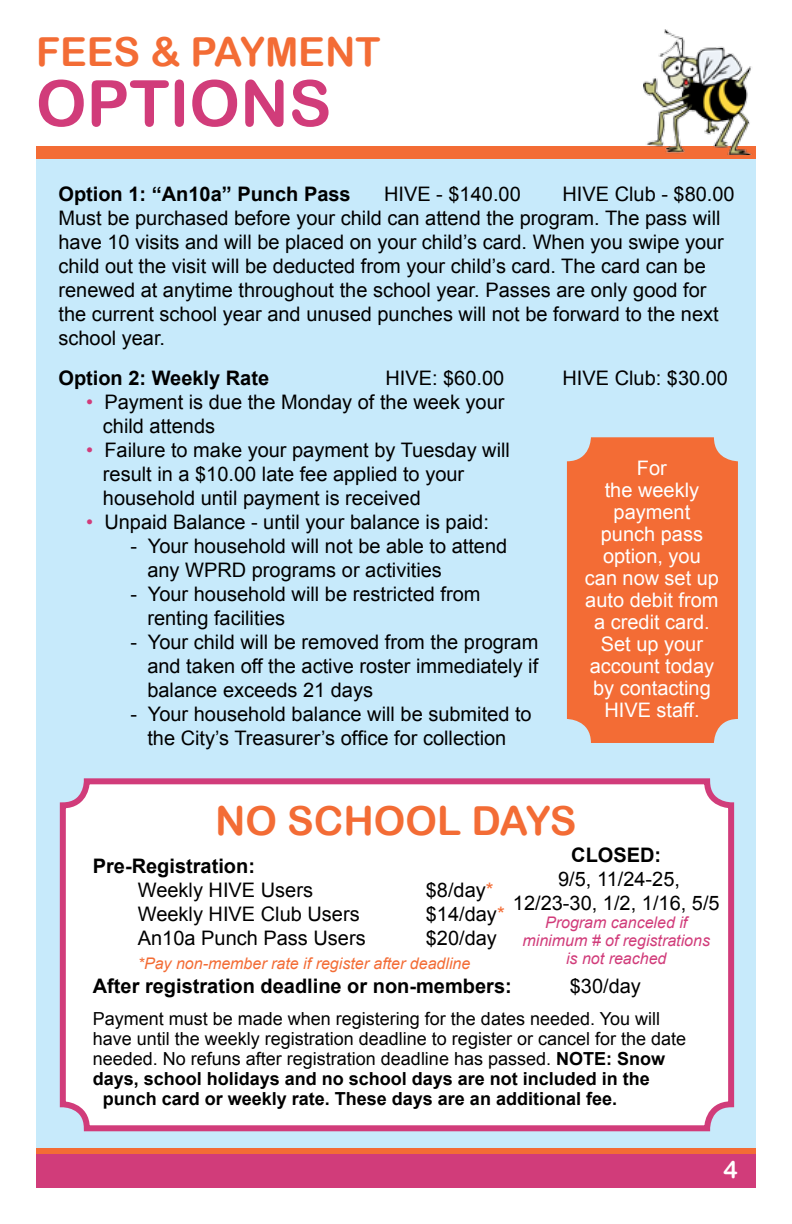
<style>
.page{position:relative;width:792px;height:1224px;background:#fff}
.page>*{position:absolute;margin:0;border:0;box-sizing:border-box;transform-origin:0 0}
.t1{font:64px "Arial Rounded MT Bold";color:#d13c7a}
.t2{font:40px "Arial Rounded MT Bold";color:#f36c35}
.t3{font:24px "Arial Rounded MT Bold";color:#fff}
.t4{font:20px/24px "Arial";color:#000}
.t5{font:20px/22px "Arial";color:#fff;text-align:center}
.t6{font:700 20px "Arial";color:#000}
.t7{font:18px "Arial";color:#000}
.t8{font:700 18px "Arial";color:#000}
.t9{font:italic 16px/18px "Arial";color:#d13c7a;text-align:center}
.t10{font:italic 16px "Arial";color:#f36c35}
.s1{color:#d13c7a}
.s2{color:#f36c35}
.s3{font-weight:700}
</style>
<div class="page">
<div style="left:36px;top:146px;width:720px;height:1008px;background:#c7eafb"></div>
<div style="left:63px;top:781px;width:668px;height:347px;background:#fff;border-radius:24px"></div>
<div style="left:60px;top:778px;width:674px;height:353px;border:6px solid #d13c7a;border-radius:24px"></div>
<div style="left:567px;top:437px;width:171px;height:306px;background:#f36c35;border-radius:24px"></div>
<div style="left:36px;top:1153px;width:720px;height:35px;background:#d13c7a"></div>
<div style="left:36px;top:147px;width:720px;height:12px;background:#f36c35"></div>
<div style="left:36px;top:1149px;width:720px;height:5px;background:#f36c35"></div>
<img style="left:644px;top:29px;width:111px;height:126px">
<h2 class="t2" style="left:36px;top:28px;width:346px">FEES &amp; PAYMENT</h2>
<h1 class="t1" style="left:36px;top:66px;width:297px">OPTIONS</h1>
<p class="t4" style="left:58px;top:183px;width:678px;text-indent:504px">HIVE Club - $80.00<br>Must be purchased before your child can attend the program. The pass will have 10 visits and will be placed on your child’s card. When you swipe your child out the visit will be deducted from your child’s card. The card can be renewed at anytime throughout the school year. Passes are only good for the current school year and unused punches will not be forward to the next school year.</p>
<p class="t6" style="left:58px;top:365px;width:212px">Option 2: Weekly Rate</p>
<p class="t4" style="left:385px;top:367px;width:120px">HIVE: $60.00</p>
<p class="t4" style="left:562px;top:367px;width:167px">HIVE Club: $30.00</p>
<p class="t4" style="left:103px;top:391px;width:403px;text-indent:-17px"><span class="s1">•</span> Payment is due the Monday of the week your child attends</p>
<p class="t4" style="left:103px;top:439px;width:409px;text-indent:-17px"><span class="s1">•</span> Failure to make your payment by Tuesday will result in a $10.00 late fee applied to your household until payment is received</p>
<p class="t4" style="left:86px;top:511px;width:404px"><span class="s1">•</span> Unpaid Balance - until your balance is paid:</p>
<p class="t4" style="left:147px;top:535px;width:361px;text-indent:-17px">- Your household will not be able to attend any WPRD programs or activities</p>
<p class="t4" style="left:147px;top:583px;width:335px;text-indent:-17px">- Your household will be restricted from renting facilities</p>
<p class="t4" style="left:147px;top:631px;width:392px;text-align:justify;text-indent:-17px">- Your child will be removed from the program and taken off the active roster immediately if balance exceeds 21 days</p>
<p class="t4" style="left:130px;top:703px;width:403px;text-align:center">- Your household balance will be submited to the City’s Treasurer’s office for collection</p>
<p class="t6" style="left:58px;top:181px;width:294px">Option 1: “An10a” Punch Pass</p>
<p class="t4" style="left:384px;top:183px;width:138px">HIVE - $140.00</p>
<p class="t5" style="left:585px;top:457px;width:135px">For<br>the weekly payment punch pass option, you can now set up auto debit from a credit card.<br>Set up your account today by contacting<br>HIVE staff.</p>
<h2 class="t2" style="left:215px;top:798px;width:363px">NO SCHOOL DAYS</h2>
<p class="t6" style="left:93px;top:853px;width:164px">Pre-Registration:</p>
<p class="t4" style="left:138px;top:879px;width:177px">Weekly HIVE Users</p>
<p class="t4" style="left:426px;top:879px;width:69px">$8/day<span class="s2">*</span></p>
<p class="t4" style="left:138px;top:903px;width:223px">Weekly HIVE Club Users</p>
<p class="t4" style="left:426px;top:903px;width:80px">$14/day<span class="s2">*</span></p>
<p class="t4" style="left:138px;top:927px;width:229px">An10a Punch Pass Users</p>
<p class="t4" style="left:426px;top:927px;width:73px">$20/day</p>
<p class="t10" style="left:138px;top:953px;width:334px">*Pay non-member rate if register after deadline</p>
<p class="t6" style="left:93px;top:973px;width:420px">After registration deadline or non-members:</p>
<p class="t4" style="left:570px;top:975px;width:73px">$30/day</p>
<p class="t7" style="left:93px;top:1007px;width:569px">Payment must be made when registering for the dates needed. You will</p>
<p class="t7" style="left:93px;top:1027px;width:595px">have until the weekly registration deadline to register or cancel for the date</p>
<p class="t7" style="left:93px;top:1047px;width:574px">needed. No refuns after registration deadline has passed. <span class="s3">NOTE: Snow</span></p>
<p class="t8" style="left:93px;top:1067px;width:559px">days, school holidays and no school days are not included in the</p>
<p class="t8" style="left:103px;top:1087px;width:516px">punch card or weekly rate. These days are an additional fee.</p>
<p class="t6" style="left:571px;top:842px;width:91px">CLOSED:</p>
<p class="t4" style="left:513px;top:867px;width:208px;text-align:center">9/5, 11/24-25,<br>12/23-30, 1/2, 1/16, 5/5</p>
<p class="t9" style="left:522px;top:913px;width:189px">Program canceled if minimum # of registrations is not reached</p>
<p class="t3" style="left:723px;top:1155px;width:16px">4</p>
</div>
